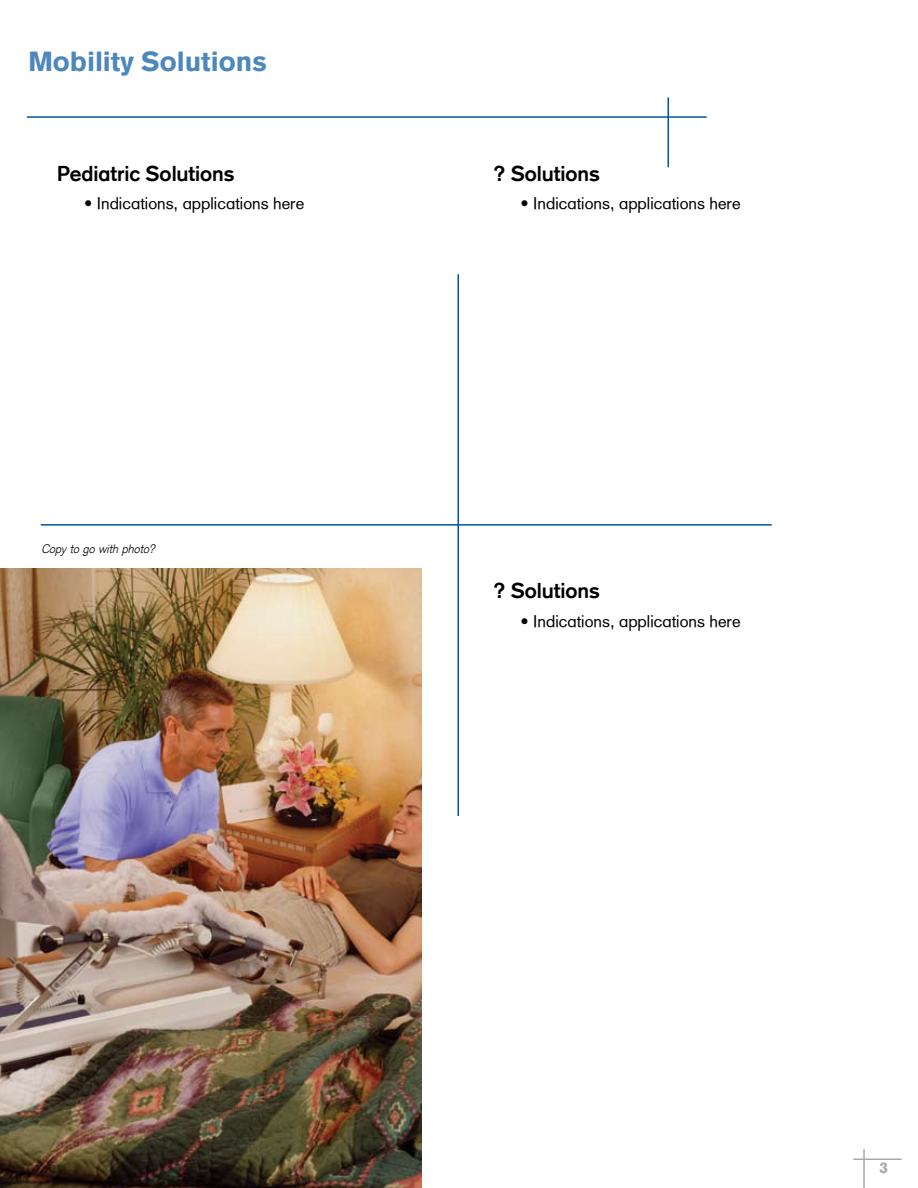
<style>
.page{position:relative;width:918px;height:1188px;background:#fff}
.page>*{position:absolute;margin:0;border:0;box-sizing:border-box;transform-origin:0 0}
.t1{font:900 27px "Otto Bock CT";color:#4d87bb}
.t2{font:700 21px "Otto Bock CT";letter-spacing:-.005em;color:#000}
.t3{font:16.5px "Otto Bock CT";color:#000}
.t4{font:900 15px "Otto Bock CT";color:#a7a9ac}
.t5{font:italic 300 12px "Otto Bock CT";color:#000}
</style>
<div class="page">
<hr style="left:863px;top:1149px;width:2px;height:39px;background:#a7a9ac">
<hr style="left:853px;top:1159px;width:49px;height:1px;background:#a7a9ac">
<hr style="left:27px;top:116px;width:680px;height:2px;background:#00549e">
<hr style="left:41px;top:524px;width:731px;height:2px;background:#00549e">
<hr style="left:458px;top:274px;width:1px;height:542px;background:#00549e">
<hr style="left:668px;top:98px;width:1px;height:69px;background:#00549e">
<img style="left:0;top:568px;width:422px;height:620px">
<h1 class="t1" style="left:28px;top:46px;width:240px">Mobility Solutions</h1>
<p class="t2" style="left:57px;top:161px;width:179px">Pediatric Solutions</p>
<p class="t3" style="left:84px;top:194px;width:222px">• Indications, applications here</p>
<p class="t5" style="left:42px;top:542px;width:115px">Copy to go with photo?</p>
<p class="t2" style="left:494px;top:161px;width:108px">? Solutions</p>
<p class="t3" style="left:520px;top:194px;width:222px">• Indications, applications here</p>
<p class="t2" style="left:494px;top:579px;width:108px">? Solutions</p>
<p class="t3" style="left:520px;top:612px;width:222px">• Indications, applications here</p>
<p class="t4" style="left:879px;top:1159px;width:10px">3</p>
</div>
